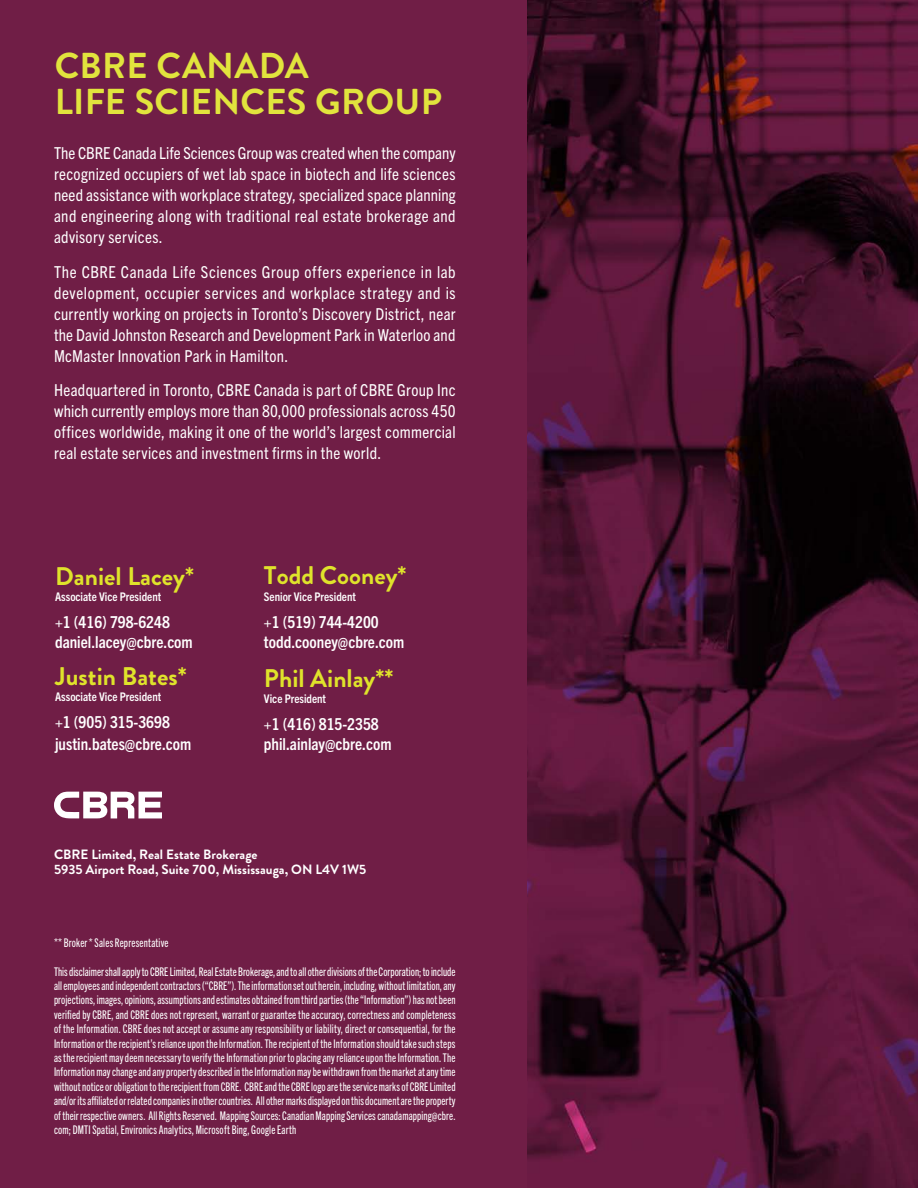
<style>
.page{position:relative;width:918px;height:1188px;background:#fff}
.page>*{position:absolute;margin:0;border:0;box-sizing:border-box;transform-origin:0 0}
.t1{font:700 36px/36px "Brandon Grotesque";letter-spacing:.01em;color:#e1e43d}
.t2{font:700 25.5px "Brandon Grotesque";color:#dfe32b}
.t3{font:condensed 16.5px/21px "Trade Gothic Next LT Pro";letter-spacing:.02em;color:#fff;text-align:justify}
.t4{font:700 condensed 16.5px "Trade Gothic Next LT Pro";color:#fff}
.t5{font:700 13.5px "Brandon Grotesque";color:#fff}
.t6{font:12px/14.4px "Trade Gothic Next LT Pro Cm";letter-spacing:.015em;color:#fff;text-align:justify}
.t7{font:700 condensed 12px "Trade Gothic Next LT Pro";color:#fff}
</style>
<div class="page">
<img style="left:526px;top:0;width:392px;height:1188px">
<div style="left:0;top:0;width:526px;height:1188px;background:#701e46"></div>
<svg style="left:54px;top:792px;width:108px;height:26px"></svg>
<p class="t1" style="left:55px;top:48px;width:389px">CBRE CANADA<br>LIFE SCIENCES GROUP</p>
<p class="t3" style="left:54px;top:141px;width:403px">The CBRE Canada Life Sciences Group was created when the company recognized occupiers of wet lab space in biotech and life sciences need assistance with workplace strategy, specialized space planning and engineering along with traditional real estate brokerage and advisory services.</p>
<p class="t3" style="left:54px;top:260px;width:403px">The CBRE Canada Life Sciences Group offers experience in lab development, occupier services and workplace strategy and is currently working on projects in Toronto’s Discovery District, near the David Johnston Research and Development Park in Waterloo and McMaster Innovation Park in Hamilton.</p>
<p class="t3" style="left:54px;top:378px;width:403px">Headquartered in Toronto, CBRE Canada is part of CBRE Group Inc which currently employs more than 80,000 professionals across 450 offices worldwide, making it one of the world’s largest commercial real estate services and investment firms in the world.</p>
<p class="t2" style="left:55px;top:558px;width:140px">Daniel Lacey*</p>
<p class="t7" style="left:55px;top:589px;width:108px">Associate Vice President</p>
<p class="t4" style="left:55px;top:611px;width:116px">+1 (416) 798-6248</p>
<p class="t4" style="left:55px;top:631px;width:139px">daniel.lacey@cbre.com</p>
<p class="t2" style="left:55px;top:658px;width:133px">Justin Bates*</p>
<p class="t7" style="left:55px;top:689px;width:108px">Associate Vice President</p>
<p class="t4" style="left:55px;top:711px;width:116px">+1 (905) 315-3698</p>
<p class="t4" style="left:55px;top:732px;width:138px">justin.bates@cbre.com</p>
<p class="t2" style="left:264px;top:558px;width:144px">Todd Cooney*</p>
<p class="t7" style="left:264px;top:588px;width:94px">Senior Vice President</p>
<p class="t4" style="left:264px;top:610px;width:116px">+1 (519) 744-4200</p>
<p class="t4" style="left:264px;top:630px;width:142px">todd.cooney@cbre.com</p>
<p class="t2" style="left:264px;top:660px;width:131px">Phil Ainlay**</p>
<p class="t7" style="left:264px;top:691px;width:64px">Vice President</p>
<p class="t4" style="left:264px;top:713px;width:116px">+1 (416) 815-2358</p>
<p class="t4" style="left:264px;top:733px;width:129px">phil.ainlay@cbre.com</p>
<p class="t5" style="left:54px;top:845px;width:205px">CBRE Limited, Real Estate Brokerage</p>
<p class="t5" style="left:54px;top:860px;width:314px">5935 Airport Road, Suite 700, Mississauga, ON L4V 1W5</p>
<p class="t6" style="left:54px;top:935px;width:116px">** Broker * Sales Representative</p>
<p class="t6" style="left:54px;top:963px;width:403px">This disclaimer shall apply to CBRE Limited, Real Estate Brokerage, and to all other divisions of the Corporation; to include all employees and independent contractors (“CBRE”). The information set out herein, including, without limitation, any projections, images, opinions, assumptions and estimates obtained from third parties (the “Information”) has not been verified by CBRE, and CBRE does not represent, warrant or guarantee the accuracy, correctness and completeness of the Information. CBRE does not accept or assume any responsibility or liability, direct or consequential, for the Information or the recipient’s reliance upon the Information. The recipient of the Information should take such steps as the recipient may deem necessary to verify the Information prior to placing any reliance upon the Information. The Information may change and any property described in the Information may be withdrawn from the market at any time without notice or obligation to the recipient from CBRE. CBRE and the CBRE logo are the service marks of CBRE Limited and/or its affiliated or related companies in other countries. All other marks displayed on this document are the property of their respective owners. All Rights Reserved. Mapping Sources: Canadian Mapping Services canadamapping@cbre. com; DMTI Spatial, Environics Analytics, Microsoft Bing, Google Earth</p>
</div>
